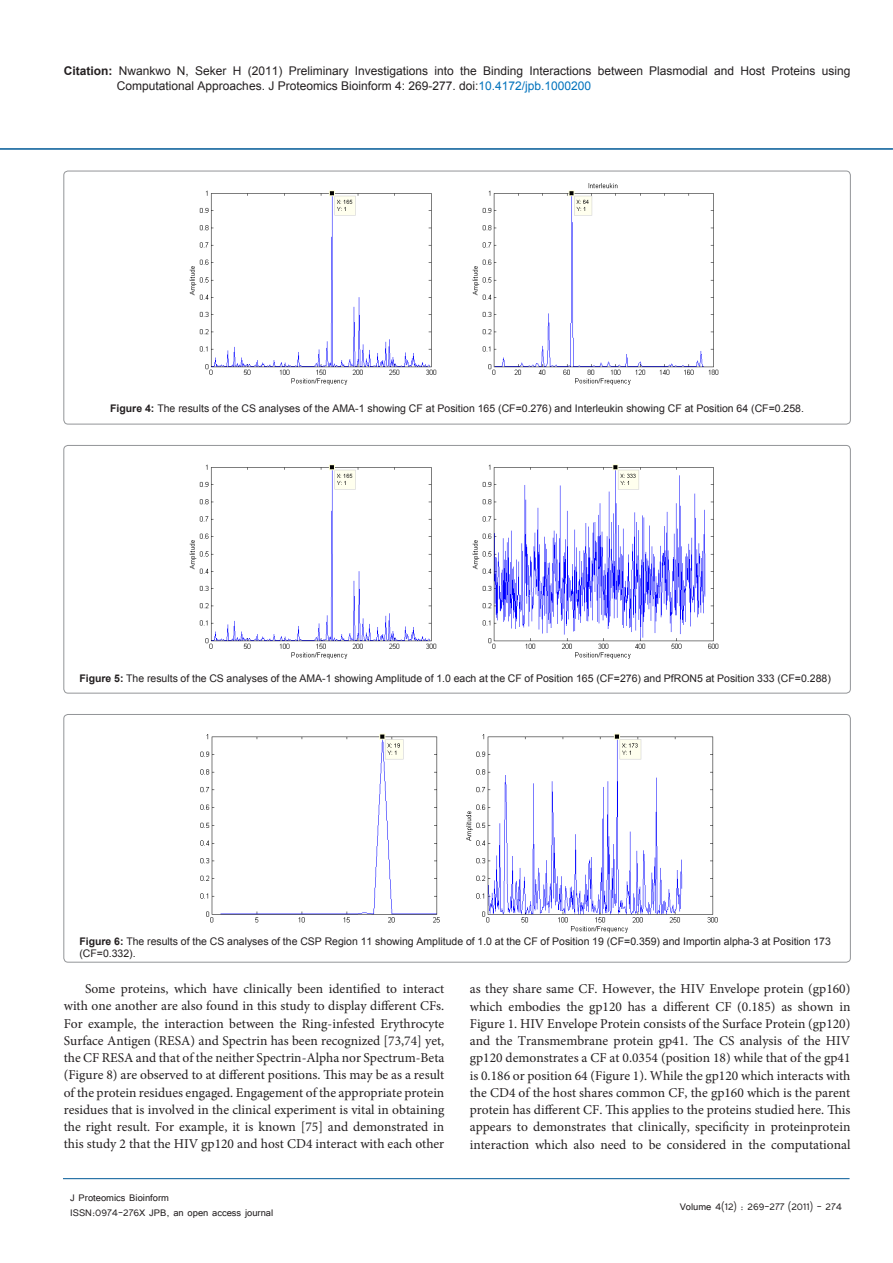
<style>
.page{position:relative;width:893px;height:1263px;background:#fff}
.page>*{position:absolute;margin:0;border:0;box-sizing:border-box;transform-origin:0 0}
.t1{font:13.5px/17.2px "Minion Pro";color:#231f20;text-align:justify}
.t2{font:12px/14.4px "Arial";color:#231f20}
.t3{font:12px/14.4px "Tunga";color:#231f20}
.t4{font:10.5px/12.6px "Arial";color:#231f20}
.s1{font-weight:700}
.s2{color:#0072bc}
</style>
<div class="page">
<hr style="left:0;top:148px;width:893px;height:2px;background:#005996">
<hr style="left:63px;top:1178px;width:787px;height:1px;background:#005996">
<div style="left:64px;top:171px;width:786px;height:253px;border:1px solid #939598;border-radius:4px"></div>
<img style="left:189px;top:183px;width:530px;height:202px">
<div style="left:64px;top:445px;width:786px;height:248px;border:1px solid #939598;border-radius:4px"></div>
<img style="left:189px;top:464px;width:530px;height:195px">
<div style="left:64px;top:714px;width:786px;height:248px;border:1px solid #939598;border-radius:4px"></div>
<img style="left:200px;top:733px;width:240px;height:190px">
<img style="left:466px;top:733px;width:252px;height:199px">
<p class="t2" style="left:117px;top:64px;width:735px;text-indent:-53px"><span class="s1">Citation:</span> Nwankwo N, Seker H (2011) Preliminary Investigations into the Binding Interactions between Plasmodial and Host Proteins using<br>Computational Approaches. J Proteomics Bioinform 4: 269-277. doi:<span class="s2">10.4172/jpb.1000200</span></p>
<p class="t4" style="left:110px;top:402px;width:695px"><span class="s1">Figure 4:</span> The results of the CS analyses of the AMA-1 showing CF at Position 165 (CF=0.276) and Interleukin showing CF at Position 64 (CF=0.258.</p>
<p class="t4" style="left:79px;top:672px;width:753px"><span class="s1">Figure 5:</span> The results of the CS analyses of the AMA-1 showing Amplitude of 1.0 each at the CF of Position 165 (CF=276) and PfRON5 at Position 333 (CF=0.288)</p>
<p class="t4" style="left:79px;top:935px;width:753px"><span class="s1">Figure 6:</span> The results of the CS analyses of the CSP Region 11 showing Amplitude of 1.0 at the CF of Position 19 (CF=0.359) and Importin alpha-3 at Position 173 (CF=0.332).</p>
<p class="t1" style="left:64px;top:980px;width:382px;text-indent:21px">Some proteins, which have clinically been identified to interact with one another are also found in this study to display different CFs.<br>For example, the interaction between the Ring-infested Erythrocyte Surface Antigen (RESA) and Spectrin has been recognized [73,74] yet, the CF RESA and that of the neither Spectrin-Alpha nor Spectrum-Beta (Figure 8) are observed to at different positions. This may be as a result of the protein residues engaged. Engagement of the appropriate protein residues that is involved in the clinical experiment is vital in obtaining the right result. For example, it is known [75] and demonstrated in this study 2 that the HIV gp120 and host CD4 interact with each other</p>
<p class="t1" style="left:470px;top:980px;width:382px">as they share same CF. However, the HIV Envelope protein (gp160) which embodies the gp120 has a different CF (0.185) as shown in Figure 1. HIV Envelope Protein consists of the Surface Protein (gp120) and the Transmembrane protein gp41. The CS analysis of the HIV gp120 demonstrates a CF at 0.0354 (position 18) while that of the gp41 is 0.186 or position 64 (Figure 1). While the gp120 which interacts with the CD4 of the host shares common CF, the gp160 which is the parent protein has different CF. This applies to the proteins studied here. This appears to demonstrates that clinically, specificity in proteinprotein interaction which also need to be considered in the computational</p>
<p class="t3" style="left:70px;top:1190px;width:205px">J Proteomics Bioinform<br>ISSN:0974-276X JPB, an open access journal</p>
<p class="t3" style="left:680px;top:1199px;width:164px">Volume 4(12) : 269-277 (2011) - 274</p>
</div>
